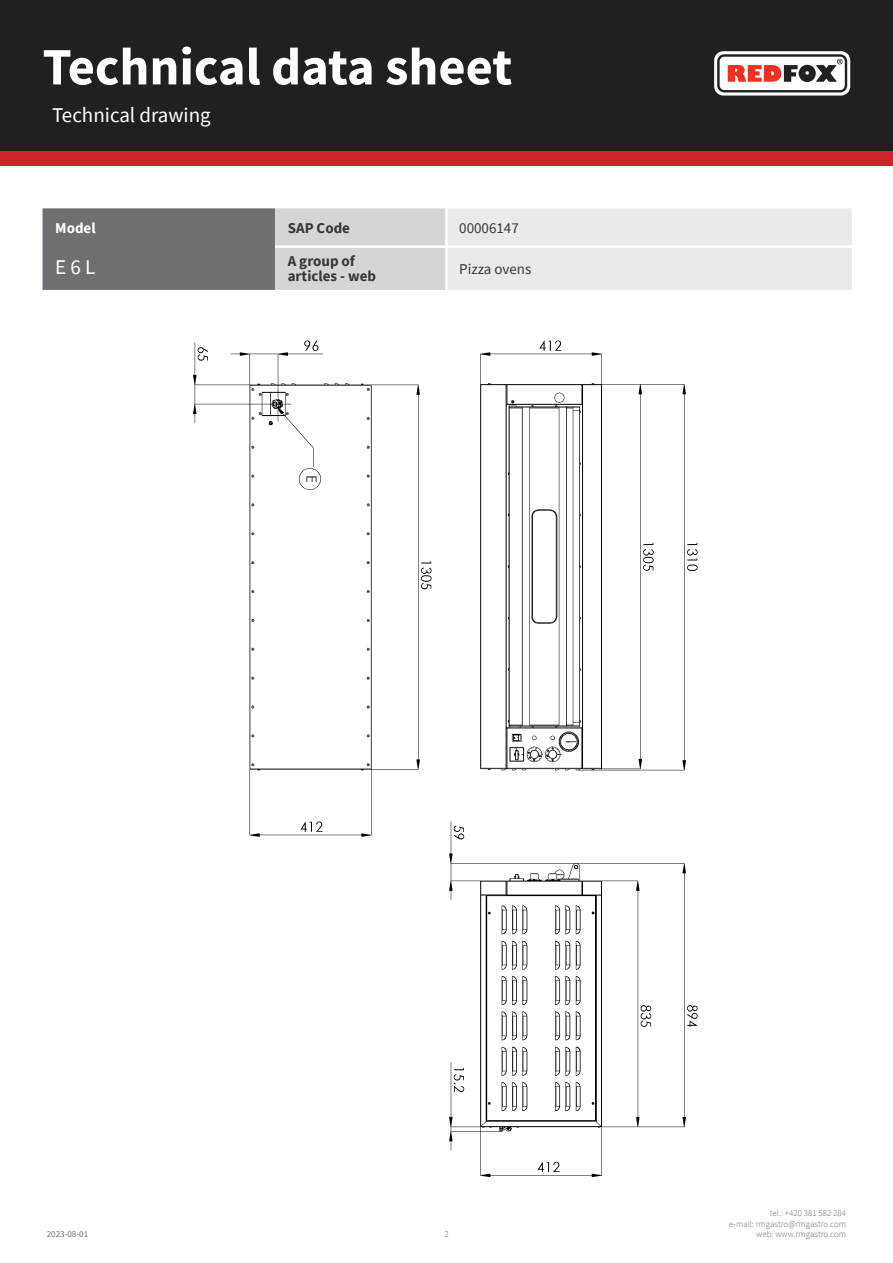
<style>
.page{position:relative;width:893px;height:1263px;background:#fff}
.page>*{position:absolute;margin:0;border:0;box-sizing:border-box;transform-origin:0 0}
.t1{font:700 52.5px "Source Sans Pro";color:#fff}
.kapitola{font:21px "Source Sans Pro";color:#fff}
.tabulka_-_headline{font:21px "Source Sans Pro";color:#fff}
.tabulka_-_text{font:700 15px/15px "Source Sans Pro";color:#383839}
.tabulka_-_text-2{font:15px "Source Sans Pro";color:#383839}
.tabulka_-_text-3{font:700 15px "Source Sans Pro";color:#fff}
.t2{font:300 9px/10.8px "Source Sans Pro";color:#6f7073;text-align:right}
.t3{font:9px "Source Sans Pro";color:#6f7073}
</style>
<div class="page">
<div style="left:0;top:0;width:893px;height:166px;background:#d1232a"></div>
<div style="left:0;top:0;width:893px;height:151px;background:#231f20"></div>
<svg style="left:714px;top:51px;width:136px;height:45px"></svg>
<img style="left:193px;top:340px;width:505px;height:838px">
<svg style="left:43px;top:208px;width:809px;height:82px;background:#c0c1c3"></svg>
<hr style="left:445px;top:208px;width:3px;height:37px;background:#fff">
<hr style="left:275px;top:245px;width:171px;height:3px;background:#fff">
<hr style="left:446px;top:245px;width:406px;height:3px;background:#fff">
<hr style="left:445px;top:248px;width:3px;height:42px;background:#fff">
<h1 class="t1" style="left:43px;top:31px;width:471px">Technical data sheet</h1>
<p class="kapitola" style="left:52px;top:101px;width:160px">Technical drawing</p>
<p class="tabulka_-_text-3" style="left:55px;top:218px;width:42px">Model</p>
<p class="tabulka_-_text" style="left:288px;top:220px;width:64px">SAP Code</p>
<p class="tabulka_-_text-2" style="left:459px;top:219px;width:61px">00006147</p>
<p class="tabulka_-_headline" style="left:55px;top:254px;width:42px">E6 L</p>
<p class="tabulka_-_text" style="left:288px;top:254px;width:90px">A group of articles - web</p>
<p class="tabulka_-_text-2" style="left:459px;top:259px;width:74px">Pizza ovens</p>
<p class="t3" style="left:47px;top:1229px;width:43px">2023-08-01</p>
<p class="t2" style="left:444px;top:1229px;width:6px">2</p>
<p class="t2" style="left:729px;top:1207px;width:119px">tel.: +420 381 582 284<br>e-mail: rmgastro@rmgastro.com web: www.rmgastro.com</p>
</div>
